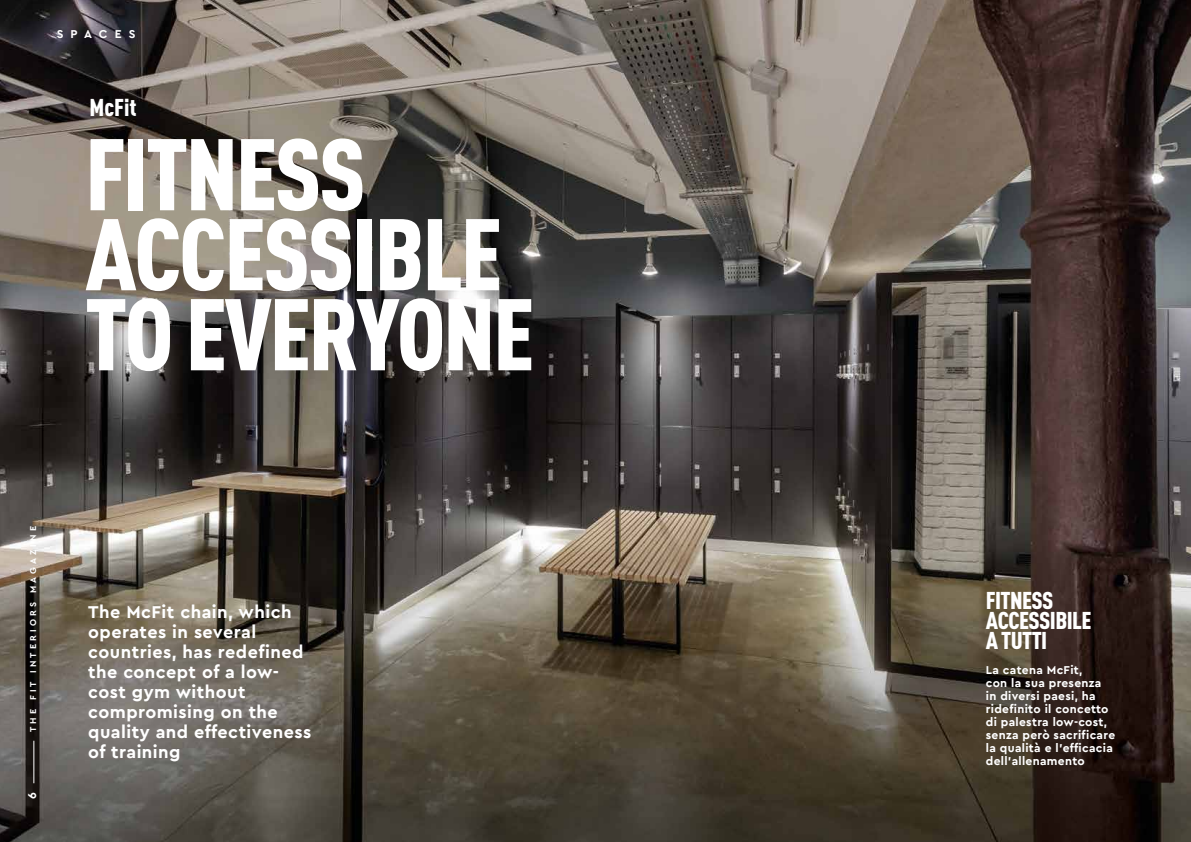
<style>
.page{position:relative;width:1191px;height:842px;background:#fff}
.page>*{position:absolute;margin:0;border:0;box-sizing:border-box;transform-origin:0 0}
.t1{font:900 100px/80px "DIN Cond";letter-spacing:-.025em;color:#fff}
.t2{font:900 24px/20px "DIN Cond";letter-spacing:-.025em;color:#fff}
.t3{font:700 18px/20px "Cera PRO";letter-spacing:.025em;color:#fff}
.t4{font:700 12px/13px "Cera PRO";letter-spacing:.025em;color:#fff}
.t5{font:700 9px "Cera PRO";letter-spacing:.35em;color:#fff}
</style>
<div class="page">
<img style="left:0;top:0;width:1191px;height:842px">
<hr style="left:34px;top:741px;width:1px;height:42px;background:#fff">
<p class="t4" style="left:57px;top:27px;width:80px">SPACES</p>
<h2 class="t2" style="left:90px;top:97px;width:48px">McFit</h2>
<h1 class="t1" style="left:85px;top:131px;width:451px">FITNESS<br>ACCESSIBLE<br>TO EVERYONE</h1>
<p class="t5" style="left:27px;top:732px;width:207px;rotate:-90deg">THE FIT INTERIORS MAGAZINE</p>
<p class="t4" style="left:25px;top:798px;width:8px;rotate:-90deg">6</p>
<h3 class="t3" style="left:88px;top:601px;width:224px">The McFit chain, which operates in several countries, has redefined the concept of a low&shy;cost gym without compromising on the quality and effectiveness of training</h3>
<h2 class="t2" style="left:986px;top:590px;width:107px">FITNESS<br>ACCESSIBILE<br>A TUTTI</h2>
<p class="t4" style="left:986px;top:663px;width:131px">La catena McFit,<br>con la sua presenza<br>in diversi paesi, ha ridefinito il concetto di palestra low-cost, senza però sacrificare la qualità e l’efficacia dell’allenamento</p>
</div>
